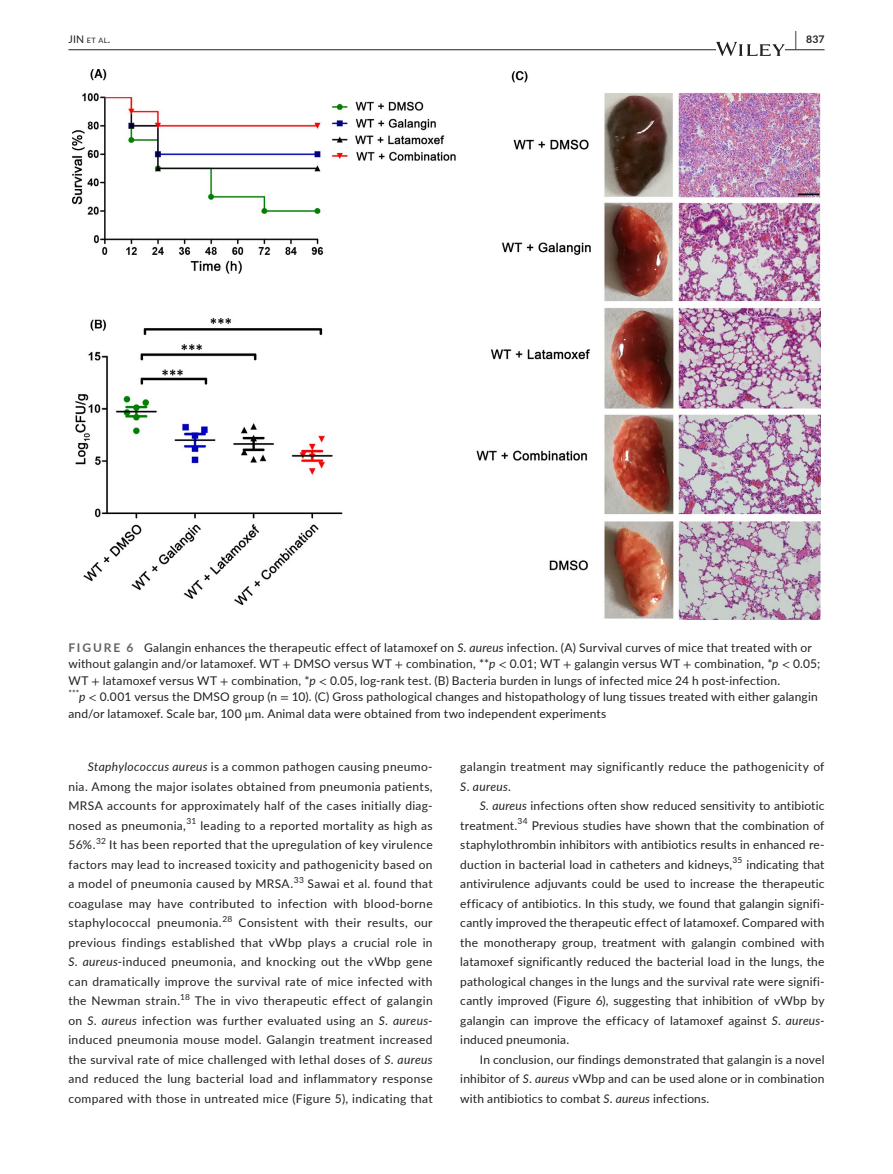
<style>
.page{position:relative;width:893px;height:1174px;background:#fff}
.page>*{position:absolute;margin:0;border:0;box-sizing:border-box;transform-origin:0 0}
.t1{font:12px/19.5px "Lato";letter-spacing:.015em;color:#231f20;text-align:justify}
.t2{font:10.5px "Lato";color:#231f20}
.t3{font:700 10.5px "Lato";color:#231f20}
.t4{font:8.4px "Lato";letter-spacing:.025em;color:#231f20}
.s1{font-size:7.35px}
.s2{font-size:19.5px}
.s3{font-weight:700;color:#636366}
.s4{font-style:italic}
.s5{font-family:"STIX"}
</style>
<div class="page">
<hr style="left:68px;top:49px;width:756px;height:1px;background:#231f20">
<svg style="left:716px;top:42px;width:69px;height:14px"></svg>
<img style="left:72px;top:69px;width:749px;height:550px">
<p class="t2" style="left:68px;top:31px;width:43px">JIN <span class="s1">et al</span>.</p>
<p class="t3" style="left:795px;top:31px;width:31px"><span class="s2">|</span> 837</p>
<p class="t1" style="left:68px;top:638px;width:753px;line-height:16.5px;text-align:left"><span class="s3">FIGURE 6</span> Galangin enhances the therapeutic effect of latamoxef on <span class="s4">S</span>. <span class="s4">aureus</span> infection. (A) Survival curves of mice that treated with or without galangin and/or latamoxef. WT <span class="s5">+</span> DMSO versus WT <span class="s5">+</span> combination, **<span class="s4">p</span> <span class="s5">&lt;</span> 0.01; WT <span class="s5">+</span> galangin versus WT <span class="s5">+</span> combination, *<span class="s4">p</span> <span class="s5">&lt;</span> 0.05;<br>WT <span class="s5">+</span> latamoxef versus WT <span class="s5">+</span> combination, *<span class="s4">p</span> <span class="s5">&lt;</span> 0.05, log-rank test. (B) Bacteria burden in lungs of infected mice 24 h post-infection.</p>
<p class="t4" style="left:68px;top:686px;width:12px">***</p>
<p class="t1" style="left:68px;top:688px;width:751px;line-height:16.5px;text-indent:11px"><span class="s4">p</span> <span class="s5">&lt;</span> 0.001 versus the DMSO group (n <span class="s5">=</span> 10). (C) Gross pathological changes and histopathology of lung tissues treated with either galangin and/or latamoxef. Scale bar, 100 <span class="s5">μ</span>m. Animal data were obtained from two independent experiments</p>
<p class="t1" style="left:68px;top:756px;width:366px;text-indent:19px"><span class="s4">Staphylococcus aureus</span> is a common pathogen causing pneumo&shy;nia. Among the major isolates obtained from pneumonia patients, MRSA accounts for approximately half of the cases initially diag&shy;nosed as pneumonia,<sup>31</sup> leading to a reported mortality as high as 56%.</p>
<p class="t4" style="left:96px;top:835px;width:11px">32</p>
<p class="t1" style="left:68px;top:834px;width:366px;text-indent:41px">It has been reported that the upregulation of key virulence factors may lead to increased toxicity and pathogenicity based on a model of pneumonia caused by MRSA.</p>
<p class="t4" style="left:294px;top:874px;width:12px">33</p>
<p class="t1" style="left:68px;top:873px;width:366px;text-indent:239px">Sawai et al. found that coagulase may have contributed to infection with blood-borne staphylococcal pneumonia.</p>
<p class="t4" style="left:222px;top:913px;width:11px">28</p>
<p class="t1" style="left:68px;top:912px;width:366px;text-indent:170px">Consistent with their results, our previous findings established that vWbp plays a crucial role in <span class="s4">S</span>. <span class="s4">aureus</span>-induced pneumonia, and knocking out the vWbp gene can dramatically improve the survival rate of mice infected with the Newman strain.<sup>18</sup> The in vivo therapeutic effect of galangin on <span class="s4">S</span>. <span class="s4">aureus</span> infection was further evaluated using an <span class="s4">S</span>. <span class="s4">aureus&shy;</span>induced pneumonia mouse model. Galangin treatment increased the survival rate of mice challenged with lethal doses of <span class="s4">S</span>. <span class="s4">aureus </span>and reduced the lung bacterial load and inflammatory response compared with those in untreated mice (Figure 5), indicating that</p>
<p class="t1" style="left:460px;top:756px;width:366px">galangin treatment may significantly reduce the pathogenicity of<br><span class="s4">S</span>. <span class="s4">aureus</span>.</p>
<p class="t1" style="left:460px;top:795px;width:366px;text-indent:20px"><span class="s4">S</span>. <span class="s4">aureus</span> infections often show reduced sensitivity to antibiotic treatment.<sup>34</sup> Previous studies have shown that the combination of staphylothrombin inhibitors with antibiotics results in enhanced re&shy;duction in bacterial load in catheters and kidneys,</p>
<p class="t4" style="left:733px;top:854px;width:11px">35</p>
<p class="t1" style="left:460px;top:854px;width:366px;text-indent:286px">indicating that antivirulence adjuvants could be used to increase the therapeutic efficacy of antibiotics. In this study, we found that galangin signifi&shy;cantly improved the therapeutic effect of latamoxef. Compared with the monotherapy group, treatment with galangin combined with latamoxef significantly reduced the bacterial load in the lungs, the pathological changes in the lungs and the survival rate were signifi&shy;cantly improved (Figure 6), suggesting that inhibition of vWbp by galangin can improve the efficacy of latamoxef against <span class="s4">S</span>. <span class="s4">aureus&shy;</span>induced pneumonia.</p>
<p class="t1" style="left:460px;top:1049px;width:366px;text-indent:20px">In conclusion, our findings demonstrated that galangin is a novel inhibitor of <span class="s4">S</span>. <span class="s4">aureus</span> vWbp and can be used alone or in combination with antibiotics to combat <span class="s4">S</span>. <span class="s4">aureus</span> infections.</p>
</div>
